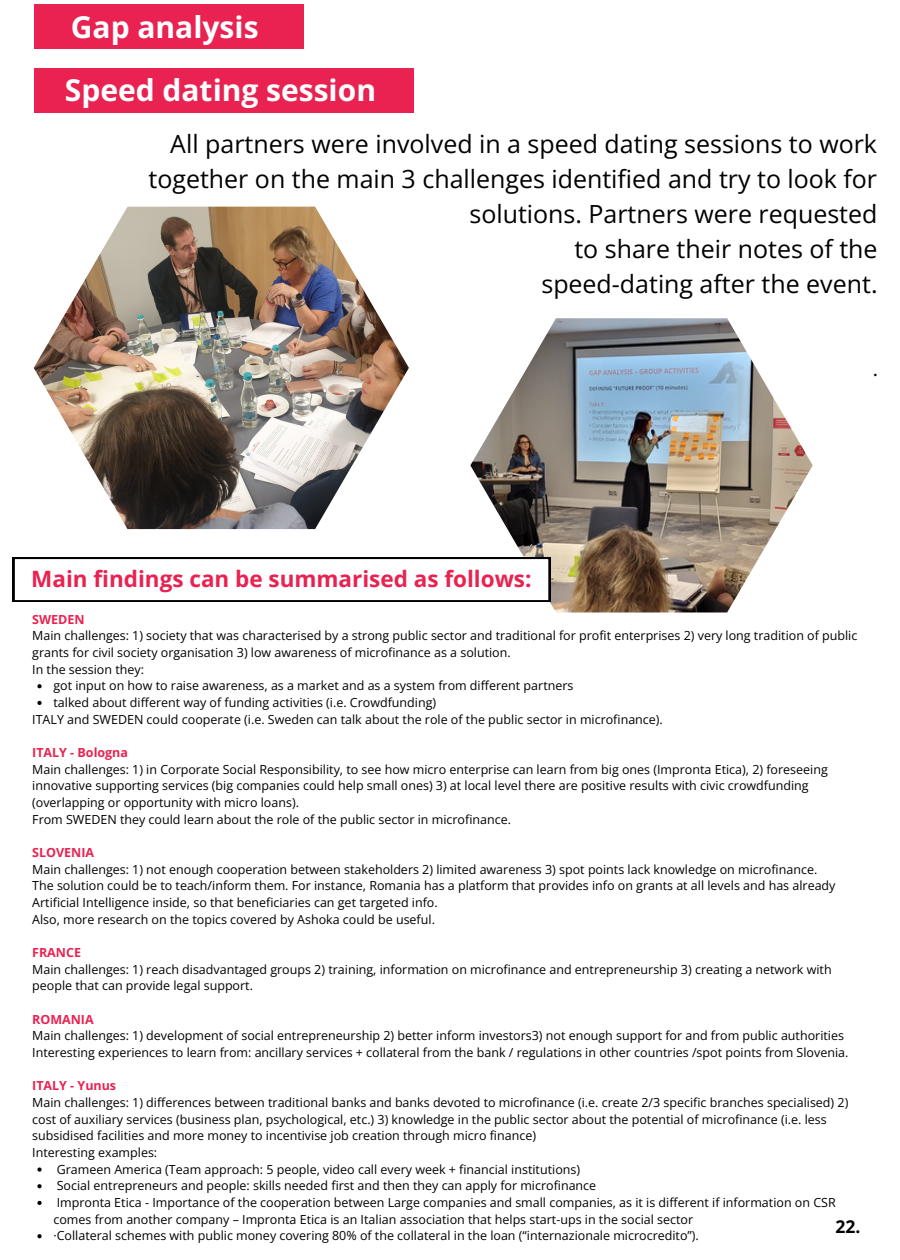
<style>
.page{position:relative;width:900px;height:1260px;background:#fff}
.page>*{position:absolute;margin:0;border:0;box-sizing:border-box;transform-origin:0 0}
.t1{font:700 30px "Open Sans";color:#fff}
.t2{font:25px/35px "Open Sans";color:#000;text-align:right}
.t3{font:700 22.5px "Open Sans";color:#e92251}
.t4{font:20px "Open Sans";color:#000}
.t5{font:700 17.5px "Open Sans";color:#000}
.t6{font:12.5px/16.8px "Open Sans";color:#000}
.t7{font:700 12.5px "Open Sans";color:#e92251}
</style>
<div class="page">
<img style="left:470px;top:318px;width:343px;height:294px">
<div style="left:34px;top:68px;width:380px;height:44px;background:#e92251"></div>
<img style="left:34px;top:207px;width:375px;height:322px">
<div style="left:34px;top:4px;width:270px;height:45px;background:#e92251"></div>
<svg style="left:13px;top:557px;width:537px;height:45px"></svg>
<svg style="left:37px;top:684px;width:5px;height:4px"></svg>
<svg style="left:37px;top:701px;width:5px;height:4px"></svg>
<svg style="left:37px;top:1167px;width:5px;height:5px"></svg>
<svg style="left:37px;top:1184px;width:5px;height:4px"></svg>
<svg style="left:37px;top:1201px;width:5px;height:4px"></svg>
<svg style="left:37px;top:1234px;width:5px;height:4px"></svg>
<h1 class="t1" style="left:71px;top:6px;width:189px">Gap analysis</h1>
<h1 class="t1" style="left:65px;top:69px;width:313px">Speed dating session</h1>
<h2 class="t2" style="left:149px;top:126px;width:731px">All partners were involved in a speed dating sessions to work together on the main 3 challenges identified and try to look for solutions. Partners were requested<br>to share their notes of the<br>speed-dating after the event.</h2>
<h3 class="t4" style="left:873px;top:355px;width:7px">.</h3>
<h3 class="t3" style="left:31px;top:563px;width:502px">Main findings can be summarised as follows:</h3>
<p class="t7" style="left:32px;top:610px;width:54px">SWEDEN</p>
<p class="t6" style="left:32px;top:627px;width:827px">Main challenges: 1) society that was characterised by a strong public sector and traditional for profit enterprises 2) very long tradition of public</p>
<p class="t6" style="left:32px;top:644px;width:480px">grants for civil society organisation 3) low awareness of microfinance as a solution.</p>
<p class="t6" style="left:32px;top:661px;width:113px">In the session they:</p>
<p class="t6" style="left:53px;top:677px;width:522px">got input on how to raise awareness, as a market and as a system from different partners</p>
<p class="t6" style="left:53px;top:694px;width:384px">talked about different way of funding activities (i.e. Crowdfunding)</p>
<p class="t6" style="left:32px;top:711px;width:632px">ITALY and SWEDEN could cooperate (i.e. Sweden can talk about the role of the public sector in microfinance).</p>
<p class="t7" style="left:32px;top:744px;width:97px">ITALY - Bologna</p>
<p class="t6" style="left:32px;top:761px;width:797px">Main challenges: 1) in Corporate Social Responsibility, to see how micro enterprise can learn from big ones (Impronta Etica), 2) foreseeing innovative supporting services (big companies could help small ones) 3) at local level there are positive results with civic crowdfunding (overlapping or opportunity with micro loans).<br>From SWEDEN they could learn about the role of the public sector in microfinance.</p>
<p class="t7" style="left:32px;top:844px;width:63px">SLOVENIA</p>
<p class="t6" style="left:32px;top:861px;width:805px">Main challenges: 1) not enough cooperation between stakeholders 2) limited awareness 3) spot points lack knowledge on microfinance.<br>The solution could be to teach/inform them. For instance, Romania has a platform that provides info on grants at all levels and has already Artificial Intelligence inside, so that beneficiaries can get targeted info.<br>Also, more research on the topics covered by Ashoka could be useful.</p>
<p class="t7" style="left:32px;top:944px;width:50px">FRANCE</p>
<p class="t6" style="left:32px;top:961px;width:801px">Main challenges: 1) reach disadvantaged groups 2) training, information on microfinance and entrepreneurship 3) creating a network with people that can provide legal support.</p>
<p class="t7" style="left:32px;top:1010px;width:63px">ROMANIA</p>
<p class="t6" style="left:32px;top:1027px;width:818px">Main challenges: 1) development of social entrepreneurship 2) better inform investors3) not enough support for and from public authorities<br>Interesting experiences to learn from: ancillary services + collateral from the bank / regulations in other countries /spot points from Slovenia.</p>
<p class="t7" style="left:32px;top:1077px;width:85px">ITALY - Yunus</p>
<p class="t6" style="left:32px;top:1094px;width:818px">Main challenges: 1) differences between traditional banks and banks devoted to microfinance (i.e. create 2/3 specific branches specialised) 2)</p>
<p class="t6" style="left:32px;top:1111px;width:796px">cost of auxiliary services (business plan, psychological, etc.) 3) knowledge in the public sector about the potential of microfinance (i.e. less</p>
<p class="t6" style="left:32px;top:1127px;width:505px">subsidised facilities and more money to incentivise job creation through micro finance)</p>
<p class="t6" style="left:32px;top:1144px;width:127px">Interesting examples:</p>
<p class="t6" style="left:57px;top:1161px;width:525px">Grameen America (Team approach: 5 people, video call every week + financial institutions)</p>
<p class="t6" style="left:57px;top:1177px;width:541px">Social entrepreneurs and people: skills needed first and then they can apply for microfinance</p>
<p class="t6" style="left:57px;top:1194px;width:781px">Impronta Etica - Importance of the cooperation between Large companies and small companies, as it is different if information on CSR</p>
<p class="t6" style="left:53px;top:1211px;width:641px">comes from another company – Impronta Etica is an Italian association that helps start-ups in the social sector</p>
<p class="t6" style="left:53px;top:1227px;width:647px">·Collateral schemes with public money covering 80% of the collateral in the loan (“internazionale microcredito”).</p>
<h3 class="t5" style="left:835px;top:1215px;width:26px">22.</h3>
</div>
